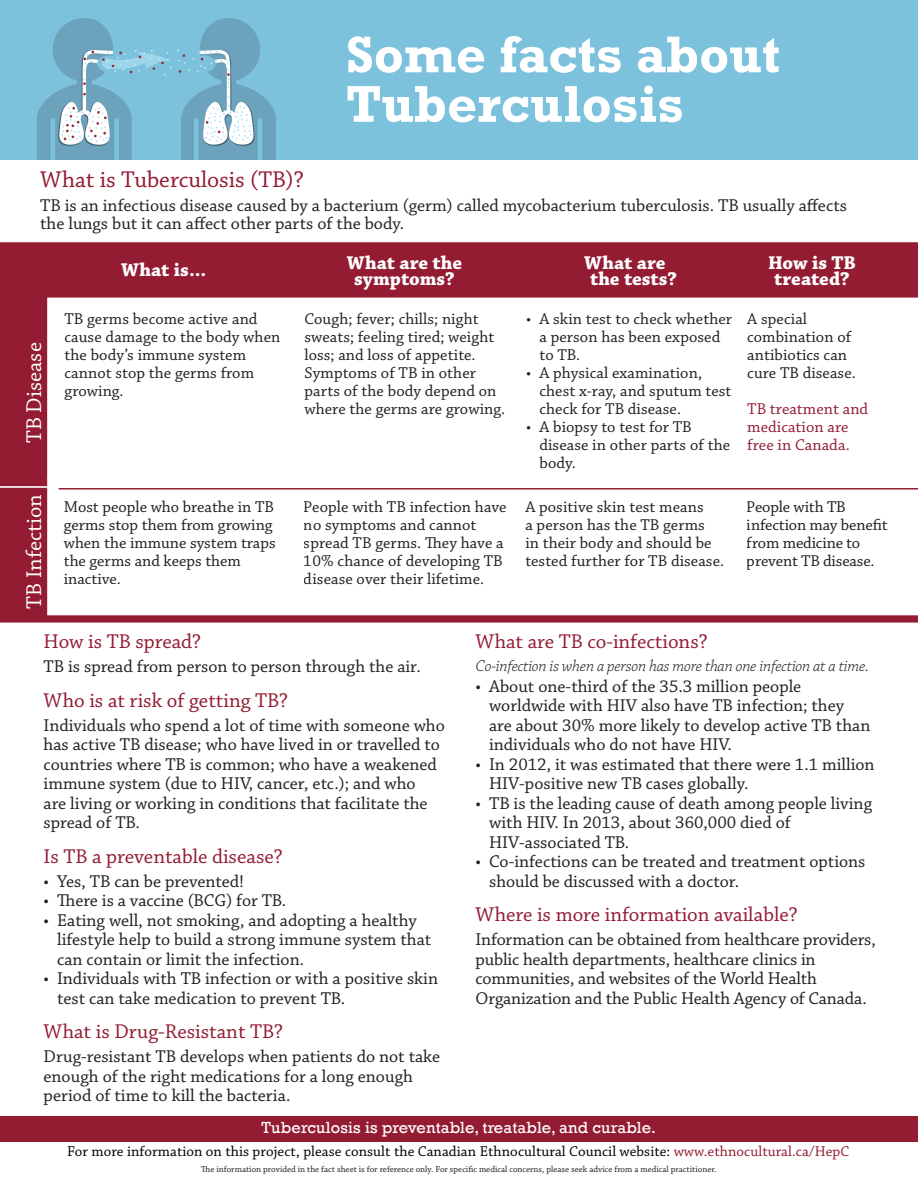
<style>
.page{position:relative;width:918px;height:1188px;background:#fff}
.page>*{position:absolute;margin:0;border:0;box-sizing:border-box;transform-origin:0 0}
.t1{font:700 52.5px "Rockwell";color:#fff}
.t2{font:24px "Chaparral Pro";color:#931c32}
.t3{font:22.5px "Chaparral Pro";color:#fff}
.t4{font:21px "Chaparral Pro";color:#931c32}
.t5{font:700 19.5px "Chaparral Pro";color:#fff}
.t6{font:18px/19.5px "Chaparral Pro";color:#231f20}
.t7{font:16.5px/18px "Chaparral Pro";letter-spacing:.005em;color:#231f20}
.t8{font:italic 300 16.5px "Chaparral Pro";letter-spacing:-.015em;color:#231f20}
.t9{font:16.5px "Rockwell";letter-spacing:.01em;color:#fff}
.t10{font:16.5px/18px "Chaparral Pro";letter-spacing:.005em;color:#931c32}
.t11{font:15px "Chaparral Pro";letter-spacing:.005em;color:#000}
.t12{font:9px "Chaparral Pro";color:#231f20}
.s1{color:#931c32}
</style>
<div class="page">
<div style="left:0;top:0;width:918px;height:160px;background:#7cc2dd"></div>
<div style="left:0;top:242px;width:918px;height:244px;background:#931c32"></div>
<svg style="left:0;top:486px;width:918px;height:137px;background:#99293d"></svg>
<svg style="left:47px;top:298px;width:871px;height:179px"></svg>
<svg style="left:47px;top:477px;width:871px;height:138px"></svg>
<svg style="left:37px;top:18px;width:239px;height:142px"></svg>
<hr style="left:59px;top:488px;width:859px;height:2px;background:#931c32">
<div style="left:0;top:1116px;width:918px;height:25px;background:#931c32"></div>
<p class="t1" style="left:346px;top:23px;width:436px">Some facts about</p>
<p class="t1" style="left:346px;top:72px;width:339px">Tuberculosis</p>
<p class="t2" style="left:40px;top:166px;width:265px">What is Tuberculosis (TB)?</p>
<p class="t6" style="left:40px;top:197px;width:808px;line-height:18px">TB is an infectious disease caused by a bacterium (germ) called mycobacterium tuberculosis. TB usually affects the lungs but it can affect other parts of the body.</p>
<p class="t3" style="left:22px;top:443px;width:102px;rotate:-90deg">TB Disease</p>
<p class="t3" style="left:22px;top:609px;width:116px;rotate:-90deg">TB Infection</p>
<p class="t5" style="left:121px;top:259px;width:87px">What is...</p>
<p class="t7" style="left:64px;top:310px;width:217px">TB germs become active and cause damage to the body when the body’s immune system cannot stop the germs from growing.</p>
<p class="t7" style="left:64px;top:498px;width:213px">Most people who breathe in TB germs stop them from growing when the immune system traps the germs and keeps them inactive.</p>
<p class="t5" style="left:347px;top:251px;width:117px">What are the</p>
<p class="t5" style="left:354px;top:268px;width:102px">symptoms?</p>
<p class="t7" style="left:305px;top:311px;width:202px">Cough; fever; chills; night sweats; feeling tired; weight loss; and loss of appetite.<br>Symptoms of TB in other parts of the body depend on where the germs are growing.</p>
<p class="t7" style="left:304px;top:499px;width:204px">People with TB infection have no symptoms and cannot spread TB germs. They have a<br>10% chance of developing TB disease over their lifetime.</p>
<p class="t5" style="left:584px;top:251px;width:83px">What are</p>
<p class="t5" style="left:590px;top:268px;width:89px">the tests?</p>
<p class="t7" style="left:540px;top:311px;width:194px;text-indent:-14px">• A skin test to check whether a person has been exposed to TB.</p>
<p class="t7" style="left:540px;top:365px;width:193px;text-indent:-14px">• A physical examination, chest x-ray, and sputum test check for TB disease.</p>
<p class="t7" style="left:540px;top:419px;width:192px;text-indent:-14px">• A biopsy to test for TB disease in other parts of the body.</p>
<p class="t7" style="left:525px;top:499px;width:200px">A positive skin test means<br>a person has the TB germs<br>in their body and should be tested further for TB disease.</p>
<p class="t5" style="left:768px;top:251px;width:89px">How is TB</p>
<p class="t5" style="left:774px;top:268px;width:77px">treated?</p>
<p class="t7" style="left:747px;top:311px;width:110px">A special combination of antibiotics can cure TB disease.</p>
<p class="t10" style="left:747px;top:401px;width:122px">TB treatment and medication are free in Canada.</p>
<p class="t7" style="left:747px;top:499px;width:142px">People with TB infection may benefit from medicine to prevent TB disease.</p>
<p class="t4" style="left:44px;top:630px;width:159px">How is TB spread?</p>
<p class="t6" style="left:44px;top:657px;width:379px">TB is spread from person to person through the air.</p>
<p class="t4" style="left:44px;top:688px;width:246px">Who is at risk of getting TB?</p>
<p class="t6" style="left:44px;top:716px;width:403px">Individuals who spend a lot of time with someone who has active TB disease; who have lived in or travelled to countries where TB is common; who have a weakened immune system (due to HIV, cancer, etc.); and who<br>are living or working in conditions that facilitate the spread of TB.</p>
<p class="t4" style="left:44px;top:844px;width:241px">Is TB a preventable disease?</p>
<p class="t6" style="left:44px;top:872px;width:202px">• Yes, TB can be prevented!</p>
<p class="t6" style="left:44px;top:891px;width:244px">• There is a vaccine (BCG) for TB.</p>
<p class="t6" style="left:57px;top:911px;width:376px;text-indent:-14px">• Eating well, not smoking, and adopting a healthy lifestyle help to build a strong immune system that can contain or limit the infection.</p>
<p class="t6" style="left:57px;top:969px;width:383px;text-indent:-14px">• Individuals with TB infection or with a positive skin test can take medication to prevent TB.</p>
<p class="t4" style="left:44px;top:1020px;width:241px">What is Drug-Resistant TB?</p>
<p class="t6" style="left:44px;top:1047px;width:398px">Drug-resistant TB develops when patients do not take enough of the right medications for a long enough period of time to kill the bacteria.</p>
<p class="t4" style="left:476px;top:630px;width:234px">What are TB co-infections?</p>
<p class="t8" style="left:476px;top:656px;width:395px">Co-infection is when a person has more than one infection at a time.</p>
<p class="t6" style="left:489px;top:677px;width:383px;text-indent:-14px">• About one-third of the 35.3 million people worldwide with HIV also have TB infection; they are about 30% more likely to develop active TB than individuals who do not have HIV.</p>
<p class="t6" style="left:489px;top:755px;width:387px;text-indent:-14px">• In 2012, it was estimated that there were 1.1 million<br>HIV-positive new TB cases globally.</p>
<p class="t6" style="left:489px;top:794px;width:384px;text-indent:-14px">• TB is the leading cause of death among people living with HIV. In 2013, about 360,000 died of<br>HIV-associated TB.</p>
<p class="t6" style="left:489px;top:852px;width:378px;text-indent:-14px">• Co-infections can be treated and treatment options should be discussed with a doctor.</p>
<p class="t4" style="left:476px;top:903px;width:324px">Where is more information available?</p>
<p class="t6" style="left:476px;top:930px;width:402px">Information can be obtained from healthcare providers, public health departments, healthcare clinics in communities, and websites of the World Health Organization and the Public Health Agency of Canada.</p>
<p class="t9" style="left:262px;top:1118px;width:396px">Tuberculosis is preventable, treatable, and curable.</p>
<p class="t12" style="left:201px;top:1164px;width:517px">The information provided in the fact sheet is for reference only. For specific medical concerns, please seek advice from a medical practitioner.</p>
<p class="t11" style="left:67px;top:1143px;width:784px">For more information on this project, please consult the Canadian Ethnocultural Council website: <span class="s1">www.ethnocultural.ca/HepC</span></p>
</div>
